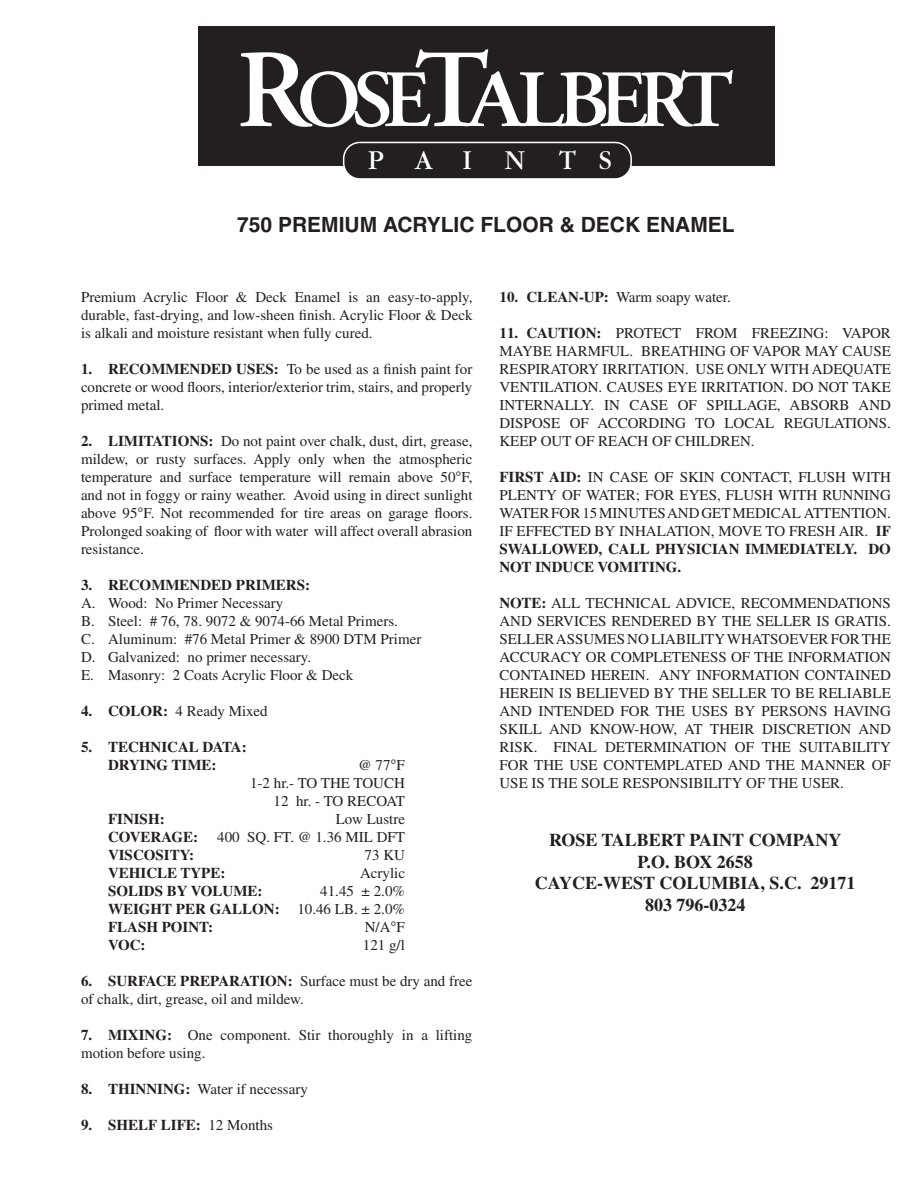
<style>
.page{position:relative;width:918px;height:1188px;background:#fff}
.page>*{position:absolute;margin:0;border:0;box-sizing:border-box;transform-origin:0 0}
.t1{font:600 81px "Adobe Garamond";letter-spacing:-.115em;color:#fff}
.t2{font:28.5px "Garamond";color:#fff}
.t3{font:700 21px "Helvetica";color:#231f20}
.t4{font:700 18px "Times";color:#231f20}
.t5{font:15px/18px "Times";color:#231f20;text-align:justify}
.t6{font:700 15px "Times";color:#231f20}
.s1{font-size:111px}
.s2{font-weight:700}
.s3{font-family:"Helvetica"}
.s4{font-weight:400}
</style>
<div class="page">
<div style="left:198px;top:27px;width:577px;height:139px;background:#231f20"></div>
<div style="left:344px;top:142px;width:287px;height:37px;background:#231f20;border-radius:16px"></div>
<div style="left:343px;top:142px;width:289px;height:38px;border:2px solid #fff;border-radius:16px"></div>
<h1 class="t1" style="left:237px;top:56px;width:499px"><span class="s1">R</span>OSE<span class="s1">T</span>ALBERT</h1>
<h2 class="t2" style="left:368px;top:146px;width:245px">P A I N T S</h2>
<p class="t3" style="left:237px;top:212px;width:499px">750 PREMIUM ACRYLIC FLOOR &amp; DECK ENAMEL</p>
<p class="t5" style="left:81px;top:288px;width:393px">Premium Acrylic Floor &amp; Deck Enamel is an easy-to-apply, durable, fast-drying, and low-sheen finish. Acrylic Floor &amp; Deck is alkali and moisture resistant when fully cured.</p>
<p class="t5" style="left:81px;top:360px;width:393px"><span class="s2">1. RECOMMENDED USES:</span> To be used as a finish paint for concrete or wood floors, interior/exterior trim, stairs, and properly primed metal.</p>
<p class="t5" style="left:81px;top:432px;width:393px"><span class="s2">2. LIMITATIONS:</span> Do not paint over chalk, dust, dirt, grease, mildew, or rusty surfaces. Apply only when the atmospheric temperature and surface temperature will remain above 50<span class="s3">°</span>F, and not in foggy or rainy weather. Avoid using in direct sunlight above 95<span class="s3">°</span>F. Not recommended for tire areas on garage floors.<br>Prolonged soaking of floor with water will affect overall abrasion resistance.</p>
<p class="t6" style="left:81px;top:576px;width:231px">3. RECOMMENDED PRIMERS:</p>
<p class="t5" style="left:81px;top:594px;width:204px">A. Wood: No Primer Necessary</p>
<p class="t5" style="left:81px;top:612px;width:318px">B. Steel: # 76, 78. 9072 &amp; 9074-66 Metal Primers.</p>
<p class="t5" style="left:81px;top:630px;width:342px">C. Aluminum: #76 Metal Primer &amp; 8900 DTM Primer</p>
<p class="t5" style="left:81px;top:648px;width:232px">D. Galvanized: no primer necessary.</p>
<p class="t5" style="left:81px;top:666px;width:274px">E. Masonry: 2 Coats Acrylic Floor &amp; Deck</p>
<p class="t5" style="left:81px;top:702px;width:188px"><span class="s2">4. COLOR:</span> 4 Ready Mixed</p>
<p class="t6" style="left:81px;top:738px;width:167px">5. TECHNICAL DATA:</p>
<p class="t6" style="left:108px;top:756px;width:110px">DRYING TIME:</p>
<p class="t5" style="left:358px;top:756px;width:48px">@ 77<span class="s3">°</span>F</p>
<p class="t5" style="left:250px;top:774px;width:156px">1-2 hr.- TO THE TOUCH</p>
<p class="t5" style="left:274px;top:792px;width:133px">12 hr. - TO RECOAT</p>
<p class="t6" style="left:108px;top:810px;width:58px">FINISH:</p>
<p class="t5" style="left:336px;top:810px;width:71px">Low Lustre</p>
<p class="t6" style="left:108px;top:828px;width:92px">COVERAGE:</p>
<p class="t5" style="left:217px;top:828px;width:189px">400 SQ. FT. @ 1.36 MIL DFT</p>
<p class="t6" style="left:108px;top:846px;width:88px">VISCOSITY:</p>
<p class="t5" style="left:365px;top:846px;width:42px">73 KU</p>
<p class="t6" style="left:108px;top:864px;width:119px">VEHICLE TYPE:</p>
<p class="t5" style="left:360px;top:864px;width:46px">Acrylic</p>
<p class="t6" style="left:108px;top:882px;width:156px">SOLIDS BY VOLUME:</p>
<p class="t5" style="left:320px;top:882px;width:86px">41.45 ± 2.0%</p>
<p class="t6" style="left:108px;top:900px;width:298px">WEIGHT PER GALLON: <span class="s4">10.46 LB. ± 2.0%</span></p>
<p class="t6" style="left:108px;top:918px;width:107px">FLASH POINT:</p>
<p class="t5" style="left:365px;top:918px;width:42px">N/A<span class="s3">°</span>F</p>
<p class="t6" style="left:108px;top:936px;width:39px">VOC:</p>
<p class="t5" style="left:363px;top:936px;width:44px">121 g/l</p>
<p class="t5" style="left:81px;top:972px;width:393px"><span class="s2">6. SURFACE PREPARATION:</span> Surface must be dry and free of chalk, dirt, grease, oil and mildew.</p>
<p class="t5" style="left:81px;top:1026px;width:393px"><span class="s2">7. MIXING:</span> One component. Stir thoroughly in a lifting motion before using.</p>
<p class="t5" style="left:81px;top:1080px;width:228px"><span class="s2">8. THINNING:</span> Water if necessary</p>
<p class="t6" style="left:81px;top:1116px;width:194px">9. SHELF LIFE: <span class="s4">12 Months</span></p>
<p class="t5" style="left:500px;top:288px;width:233px"><span class="s2">10. CLEAN-UP:</span> Warm soapy water.</p>
<p class="t5" style="left:500px;top:324px;width:393px"><span class="s2">11. CAUTION:</span> PROTECT FROM FREEZING: VAPOR MAYBE HARMFUL. BREATHING OF VAPOR MAY CAUSE RESPIRATORY IRRITATION. USE ONLY WITH ADEQUATE VENTILATION. CAUSES EYE IRRITATION. DO NOT TAKE INTERNALLY. IN CASE OF SPILLAGE, ABSORB AND DISPOSE OF ACCORDING TO LOCAL REGULATIONS.<br>KEEP OUT OF REACH OF CHILDREN.</p>
<p class="t5" style="left:500px;top:468px;width:393px"><span class="s2">FIRST AID:</span> IN CASE OF SKIN CONTACT, FLUSH WITH PLENTY OF WATER; FOR EYES, FLUSH WITH RUNNING WATER FOR 15 MINUTES AND GET MEDICAL ATTENTION.<br>IF EFFECTED BY INHALATION, MOVE TO FRESH AIR. <span class="s2">IF SWALLOWED, CALL PHYSICIAN IMMEDIATELY. DO NOT INDUCE VOMITING.</span></p>
<p class="t5" style="left:500px;top:594px;width:393px"><span class="s2">NOTE:</span> ALL TECHNICAL ADVICE, RECOMMENDATIONS AND SERVICES RENDERED BY THE SELLER IS GRATIS.<br>SELLER ASSUMES NO LIABILITY WHATSOEVER FOR THE ACCURACY OR COMPLETENESS OF THE INFORMATION CONTAINED HEREIN. ANY INFORMATION CONTAINED HEREIN IS BELIEVED BY THE SELLER TO BE RELIABLE AND INTENDED FOR THE USES BY PERSONS HAVING SKILL AND KNOW-HOW, AT THEIR DISCRETION AND RISK. FINAL DETERMINATION OF THE SUITABILITY FOR THE USE CONTEMPLATED AND THE MANNER OF USE IS THE SOLE RESPONSIBILITY OF THE USER.</p>
<p class="t4" style="left:549px;top:829px;width:294px">ROSE TALBERT PAINT COMPANY</p>
<p class="t4" style="left:638px;top:851px;width:117px">P.O. BOX 2658</p>
<p class="t4" style="left:535px;top:872px;width:322px">CAYCE-WEST COLUMBIA, S.C. 29171</p>
<p class="t4" style="left:645px;top:894px;width:102px">803 796-0324</p>
</div>
